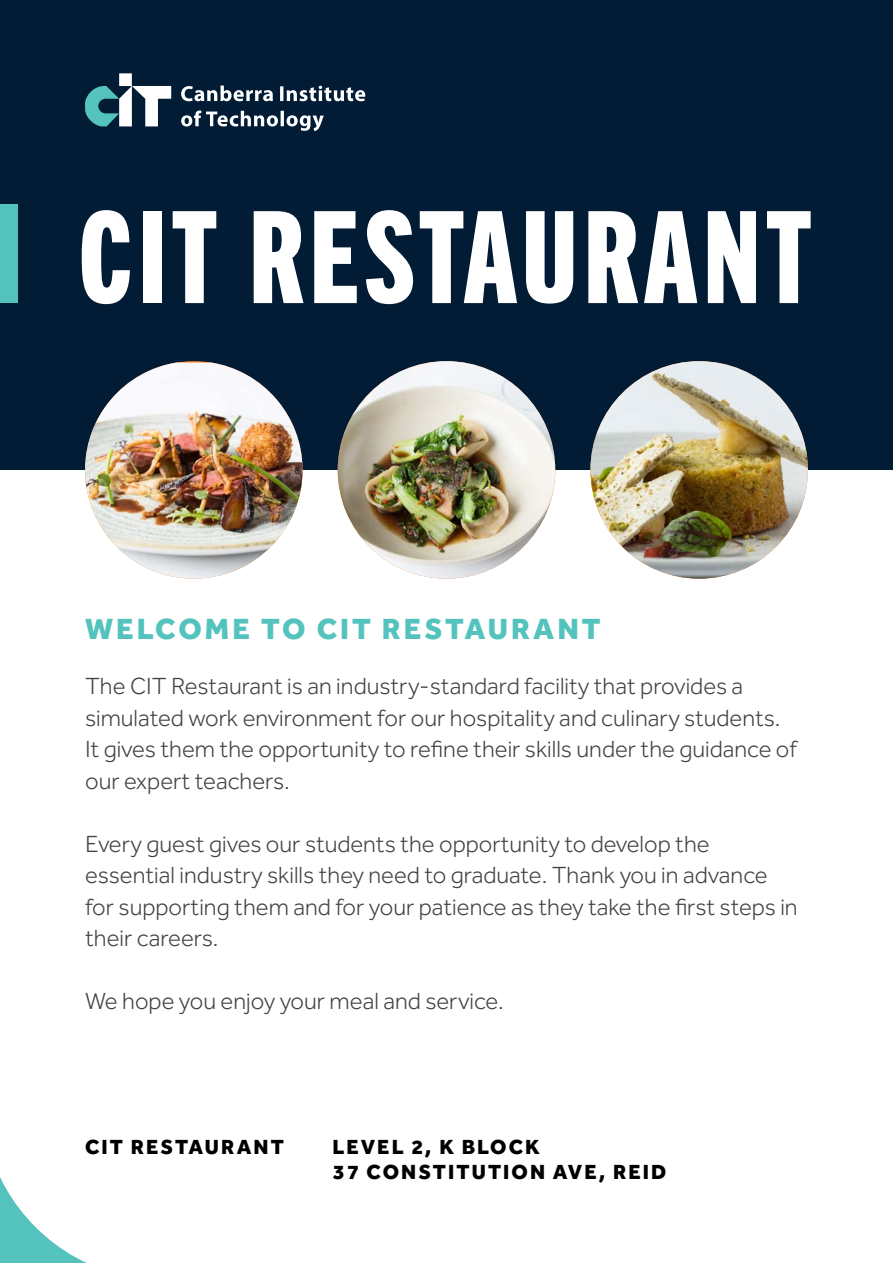
<style>
.page{position:relative;width:893px;height:1263px;background:#fff}
.page>*{position:absolute;margin:0;border:0;box-sizing:border-box;transform-origin:0 0}
.t1{font:127.95px "Trade Gothic Next LT Pro Hv Cm";letter-spacing:.04em;color:#fff}
.t2{font:800 30px "Effra CC";letter-spacing:.1em;color:#54c3bd}
.t3{font:300 24px/31.5px "Effra CC";color:#414042}
.t4{font:800 21px/25.2px "Effra CC";letter-spacing:.1em;color:#000}
</style>
<div class="page">
<div style="left:0;top:0;width:893px;height:470px;background:#021c36"></div>
<svg style="left:181px;top:111px;width:143px;height:20px"></svg>
<svg style="left:181px;top:86px;width:184px;height:15px"></svg>
<svg style="left:85px;top:73px;width:86px;height:53px"></svg>
<img style="left:85px;top:362px;width:218px;height:217px">
<img style="left:338px;top:361px;width:217px;height:218px;border-radius:109px">
<img style="left:590px;top:361px;width:218px;height:218px;border-radius:109px">
<div style="left:0;top:204px;width:17px;height:99px;background:#54c3bd"></div>
<svg style="left:0;top:1177px;width:87px;height:86px"></svg>
<h1 class="t1" style="left:79px;top:171px;width:734px">CIT RESTAURANT</h1>
<p class="t2" style="left:85px;top:608px;width:517px">WELCOME TO CIT RESTAURANT</p>
<p class="t3" style="left:85px;top:673px;width:714px">The CIT Restaurant is an industry-standard facility that provides a simulated work environment for our hospitality and culinary students.<br>It gives them the opportunity to refine their skills under the guidance of our expert teachers.</p>
<p class="t3" style="left:85px;top:830px;width:714px">Every guest gives our students the opportunity to develop the essential industry skills they need to graduate. Thank you in advance for supporting them and for your patience as they take the first steps in their careers.</p>
<p class="t3" style="left:85px;top:988px;width:420px">We hope you enjoy your meal and service.</p>
<p class="t4" style="left:85px;top:1135px;width:200px">CIT RESTAURANT</p>
<p class="t4" style="left:333px;top:1135px;width:335px">LEVEL 2, K BLOCK<br>37 CONSTITUTION AVE, REID</p>
</div>
